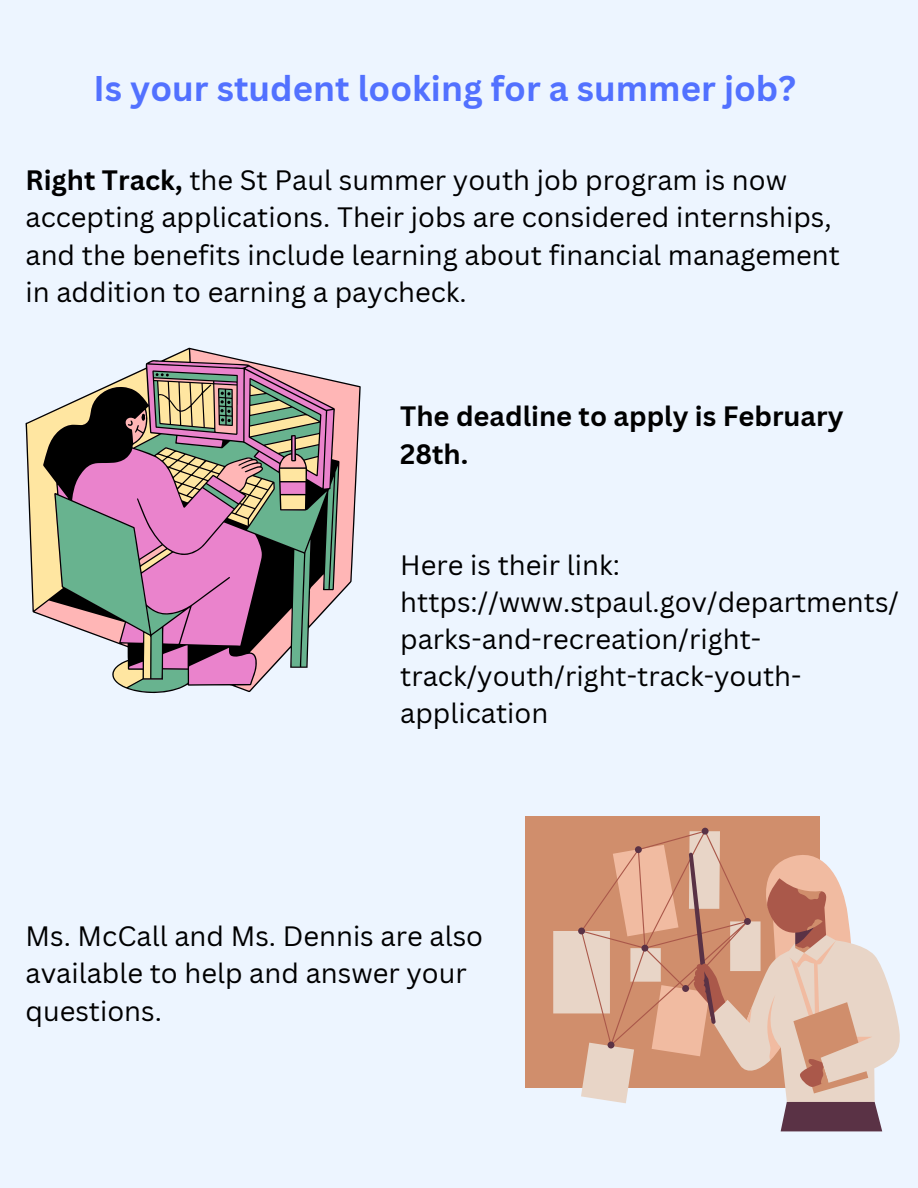
<style>
.page{position:relative;width:918px;height:1188px;background:#edf5ff}
.page>*{position:absolute;margin:0;border:0;box-sizing:border-box;transform-origin:0 0}
.t1{font:700 34.8px "Canva Sans";color:#5271ff}
.t2{font:27.3px/37.2px "Canva Sans";color:#000}
.t3{font:700 27.3px/37.2px "Canva Sans";color:#000}
.s1{font-weight:700}
</style>
<div class="page">
<svg style="left:25px;top:347px;width:336px;height:346px"></svg>
<div style="left:525px;top:816px;width:295px;height:272px;background:#d08e6c"></div>
<svg style="left:553px;top:931px;width:347px;height:172px"></svg>
<svg style="left:581px;top:1049px;width:176px;height:38px"></svg>
<svg style="left:578px;top:828px;width:179px;height:221px"></svg>
<svg style="left:757px;top:855px;width:125px;height:276px"></svg>
<p class="t1" style="left:93px;top:64px;width:704px">Is your student looking for a summer job?</p>
<p class="t2" style="left:25px;top:161px;width:816px"><span class="s1">Right Track,</span> the St Paul summer youth job program is now accepting applications. Their jobs are considered internships, and the benefits include learning about financial management in addition to earning a paycheck.</p>
<p class="t3" style="left:400px;top:397px;width:445px">The deadline to apply is February<br>28th.</p>
<p class="t2" style="left:400px;top:546px;width:500px">Here is their link: https://www.stpaul.gov/departments/ parks-and-recreation/right&shy;track/youth/right-track-youth&shy;application</p>
<p class="t2" style="left:25px;top:917px;width:459px">Ms. McCall and Ms. Dennis are also available to help and answer your questions.</p>
</div>
